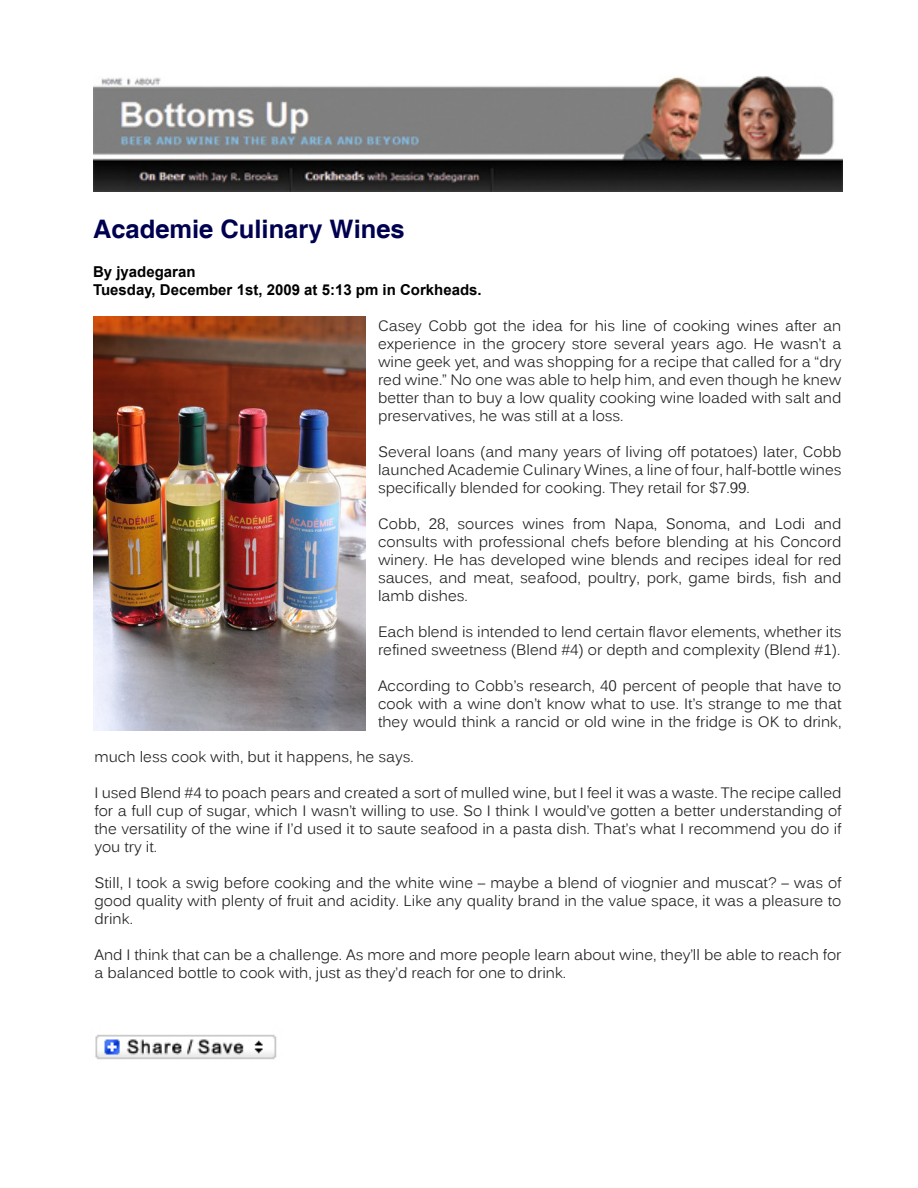
<style>
.page{position:relative;width:918px;height:1188px;background:#fff}
.page>*{position:absolute;margin:0;border:0;box-sizing:border-box;transform-origin:0 0}
.t1{font:700 25.5px "Helvetica";color:#000050}
.t2{font:15px/18px "Kalinga";color:#231f20;text-align:justify}
.t3{font:700 15px "Arial";color:#000}
</style>
<div class="page">
<img style="left:95px;top:1034px;width:182px;height:26px">
<img style="left:93px;top:316px;width:273px;height:414px">
<img style="left:93px;top:76px;width:750px;height:116px">
<p class="t1" style="left:93px;top:213px;width:313px">Academie Culinary Wines</p>
<p class="t3" style="left:93px;top:262px;width:104px">By jyadegaran</p>
<p class="t3" style="left:93px;top:280px;width:390px">Tuesday, December 1st, 2009 at 5:13 pm in Corkheads.</p>
<p class="t2" style="left:378px;top:318px;width:465px">Casey Cobb got the idea for his line of cooking wines after an experience in the grocery store several years ago. He wasn’t a wine geek yet, and was shopping for a recipe that called for a “dry red wine.” No one was able to help him, and even though he knew better than to buy a low quality cooking wine loaded with salt and preservatives, he was still at a loss.</p>
<p class="t2" style="left:378px;top:444px;width:465px">Several loans (and many years of living off potatoes) later, Cobb launched Academie Culinary Wines, a line of four, half-bottle wines specifically blended for cooking. They retail for $7.99.</p>
<p class="t2" style="left:378px;top:516px;width:465px">Cobb, 28, sources wines from Napa, Sonoma, and Lodi and consults with professional chefs before blending at his Concord winery. He has developed wine blends and recipes ideal for red sauces, and meat, seafood, poultry, pork, game birds, fish and lamb dishes.</p>
<p class="t2" style="left:378px;top:624px;width:465px">Each blend is intended to lend certain flavor elements, whether its refined sweetness (Blend #4) or depth and complexity (Blend #1).</p>
<p class="t2" style="left:378px;top:678px;width:465px">According to Cobb’s research, 40 percent of people that have to cook with a wine don’t know what to use. It’s strange to me that they would think a rancid or old wine in the fridge is OK to drink,</p>
<p class="t2" style="left:94px;top:748px;width:321px">much less cook with, but it happens, he says.</p>
<p class="t2" style="left:94px;top:784px;width:749px">I used Blend #4 to poach pears and created a sort of mulled wine, but I feel it was a waste. The recipe called for a full cup of sugar, which I wasn’t willing to use. So I think I would’ve gotten a better understanding of the versatility of the wine if I’d used it to saute seafood in a pasta dish. That’s what I recommend you do if you try it.</p>
<p class="t2" style="left:94px;top:874px;width:748px">Still, I took a swig before cooking and the white wine – maybe a blend of viognier and muscat? – was of good quality with plenty of fruit and acidity. Like any quality brand in the value space, it was a pleasure to drink.</p>
<p class="t2" style="left:94px;top:946px;width:748px">And I think that can be a challenge. As more and more people learn about wine, they’ll be able to reach for a balanced bottle to cook with, just as they’d reach for one to drink.</p>
</div>
